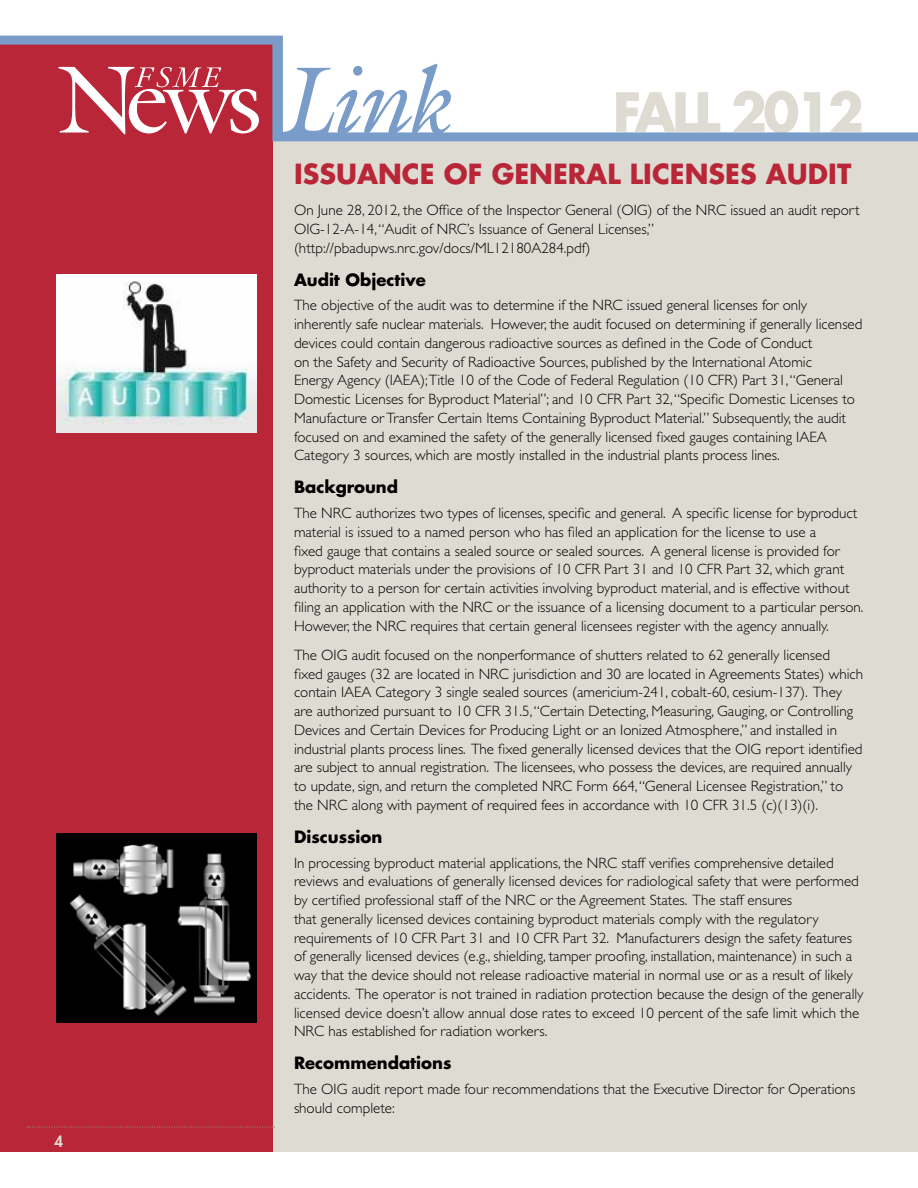
<style>
.page{position:relative;width:918px;height:1188px;background:#fff}
.page>*{position:absolute;margin:0;border:0;box-sizing:border-box;transform-origin:0 0}
.t1{font:700 52.5px "Futura Std";color:#dedbd3}
.t2{font:700 27px "Futura Std";color:#b92637}
.t3{font:700 16.5px "Futura Std";color:#000}
.t4{font:300 15px/18.8px "Gill Sans Std";color:#000}
.t5{font:800 15px "Futura Std";color:#dedbd3}
</style>
<div class="page">
<div style="left:272px;top:141px;width:646px;height:1011px;background:#dedbd3"></div>
<div style="left:0;top:40px;width:272px;height:1112px;background:#b92637"></div>
<svg style="left:0;top:36px;width:918px;height:105px"></svg>
<svg style="left:282px;top:64px;width:169px;height:71px"></svg>
<svg style="left:58px;top:67px;width:201px;height:67px"></svg>
<svg style="left:28px;top:1126px;width:246px;height:2px"></svg>
<img style="left:57px;top:274px;width:200px;height:159px">
<img style="left:57px;top:834px;width:200px;height:189px">
<p class="t5" style="left:55px;top:1132px;width:10px">4</p>
<h1 class="t1" style="left:613px;top:77px;width:28px">FALL</h1>
<h1 class="t1" style="left:731px;top:77px;width:135px">2012</h1>
<h2 class="t2" style="left:294px;top:156px;width:85px">ISSUANC</h2>
<h2 class="t2" style="left:420px;top:156px;width:167px">E OF GENERAL</h2>
<h2 class="t2" style="left:630px;top:156px;width:223px">LICENSES AUDIT</h2>
<p class="t4" style="left:294px;top:201px;width:567px">On June 28, 2012, the Office of the Inspector General (OIG) of the NRC issued an audit report<br>OIG-12-A-14, “Audit of NRC’s Issuance of General Licenses,” (http://pbadupws.nrc.gov/docs/ML12180A284.pdf)</p>
<p class="t3" style="left:294px;top:268px;width:133px">Audit Objective</p>
<p class="t4" style="left:294px;top:296px;width:570px">The objective of the audit was to determine if the NRC issued general licenses for only inherently safe nuclear materials. However, the audit focused on determining if generally licensed devices could contain dangerous radioactive sources as defined in the Code of Conduct<br>on the Safety and Security of Radioactive Sources, published by the International Atomic<br>Energy Agency (IAEA);Title 10 of the Code of Federal Regulation (10 CFR) Part 31, “General Domestic Licenses for Byproduct Material”; and 10 CFR Part 32, “Specific Domestic Licenses to Manufacture or Transfer Certain Items Containing Byproduct Material.” Subsequently, the audit focused on and examined the safety of the generally licensed fixed gauges containing IAEA Category 3 sources, which are mostly installed in the industrial plants process lines.</p>
<p class="t3" style="left:294px;top:476px;width:106px">Background</p>
<p class="t4" style="left:294px;top:504px;width:571px">The NRC authorizes two types of licenses, specific and general. A specific license for byproduct material is issued to a named person who has filed an application for the license to use a<br>fixed gauge that contains a sealed source or sealed sources. A general license is provided for byproduct materials under the provisions of 10 CFR Part 31 and 10 CFR Part 32, which grant authority to a person for certain activities involving byproduct material, and is effective without filing an application with the NRC or the issuance of a licensing document to a particular person.<br>However, the NRC requires that certain general licensees register with the agency annually.</p>
<p class="t4" style="left:294px;top:646px;width:571px">The OIG audit focused on the nonperformance of shutters related to 62 generally licensed<br>fixed gauges (32 are located in NRC jurisdiction and 30 are located in Agreements States) which contain IAEA Category 3 single sealed sources (americium-241, cobalt-60, cesium-137). They are authorized pursuant to 10 CFR 31.5, “Certain Detecting, Measuring, Gauging, or Controlling Devices and Certain Devices for Producing Light or an Ionized Atmosphere,” and installed in industrial plants process lines. The fixed generally licensed devices that the OIG report identified are subject to annual registration. The licensees, who possess the devices, are required annually to update, sign, and return the completed NRC Form 664, “General Licensee Registration,” to the NRC along with payment of required fees in accordance with 10 CFR 31.5 (c)(13)(i).</p>
<p class="t3" style="left:294px;top:826px;width:90px">Discussion</p>
<p class="t4" style="left:294px;top:853px;width:571px">In processing byproduct material applications, the NRC staff verifies comprehensive detailed reviews and evaluations of generally licensed devices for radiological safety that were performed by certified professional staff of the NRC or the Agreement States. The staff ensures<br>that generally licensed devices containing byproduct materials comply with the regulatory requirements of 10 CFR Part 31 and 10 CFR Part 32. Manufacturers design the safety features of generally licensed devices (e.g., shielding, tamper proofing, installation, maintenance) in such a way that the device should not release radioactive material in normal use or as a result of likely accidents. The operator is not trained in radiation protection because the design of the generally licensed device doesn’t allow annual dose rates to exceed 10 percent of the safe limit which the NRC has established for radiation workers.</p>
<p class="t3" style="left:294px;top:1052px;width:159px">Recommendations</p>
<p class="t4" style="left:294px;top:1080px;width:563px">The OIG audit report made four recommendations that the Executive Director for Operations should complete:</p>
</div>
